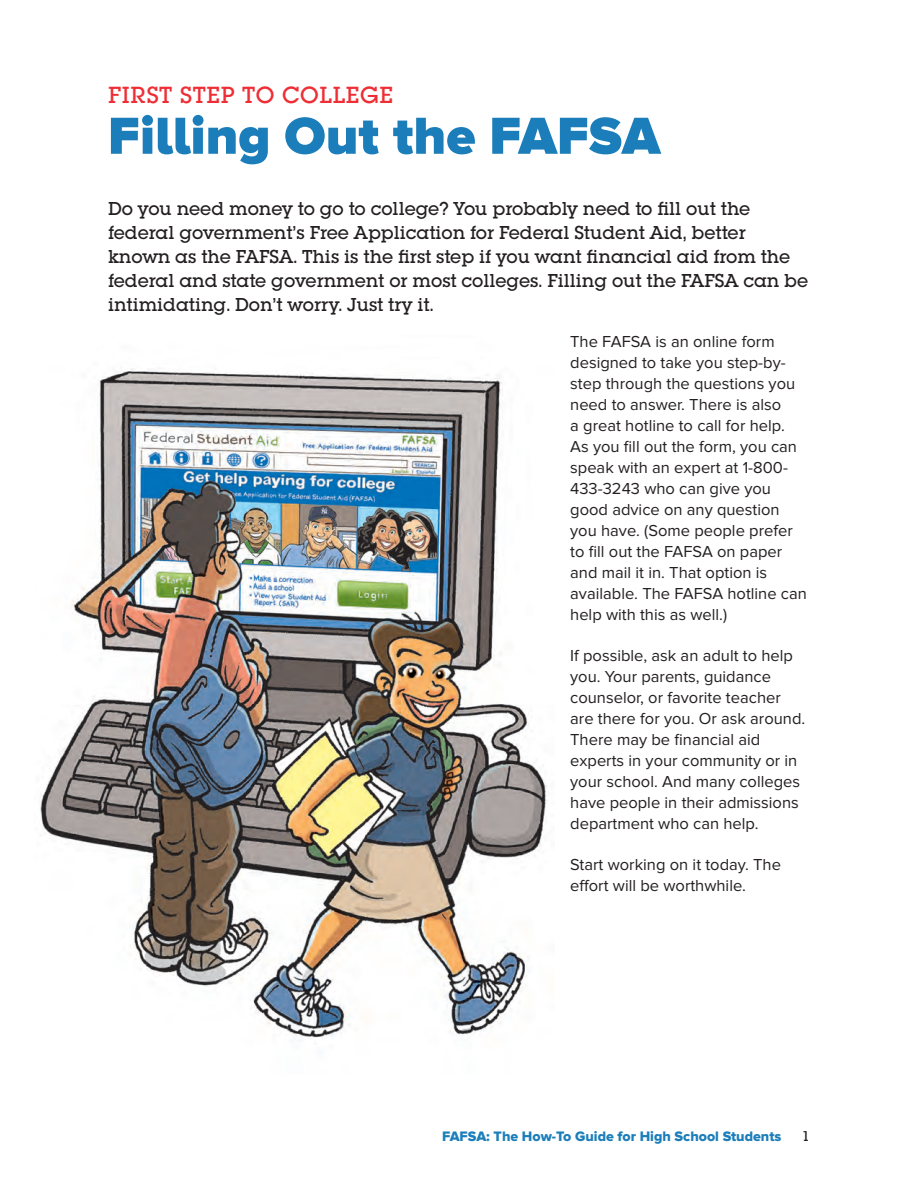
<style>
.page{position:relative;width:918px;height:1188px;background:#fff}
.page>*{position:absolute;margin:0;border:0;box-sizing:border-box;transform-origin:0 0}
.head_1{font:900 54px "Proxima Nova A";color:#1b7eba}
.head_1-2{font:500 24.3px "Lubalin Graph EF";letter-spacing:.03em;color:#ee2d34}
.Intro{font:500 19.5px/24px "Lubalin Graph EF";color:#231f20}
.body_1{font:16.5px/21px "Proxima Nova";color:#231f20}
.t1{font:500 14.85px "Lubalin Graph EF";color:#231f20}
.t2{font:14.25px "Proxima Nova Extrabld";color:#1b7eba}
</style>
<div class="page">
<img style="left:40px;top:368px;width:507px;height:673px">
<p class="head_1-2" style="left:108px;top:80px;width:287px">FIRST STEP TO COLLEGE</p>
<p class="head_1" style="left:108px;top:104px;width:554px">Filling Out the FAFSA</p>
<p class="Intro" style="left:108px;top:196px;width:702px">Do you need money to go to college? You probably need to fill out the federal government’s Free Application for Federal Student Aid, better known as the FAFSA. This is the first step if you want financial aid from the federal and state government or most colleges. Filling out the FAFSA can be intimidating. Don’t worry. Just try it.</p>
<p class="body_1" style="left:570px;top:331px;width:238px">The FAFSA is an online form designed to take you step-by&shy;step through the questions you need to answer. There is also<br>a great hotline to call for help.<br>As you fill out the form, you can speak with an expert at 1-800-<br>433-3243 who can give you good advice on any question you have. (Some people prefer to fill out the FAFSA on paper and mail it in. That option is available. The FAFSA hotline can help with this as well.)</p>
<p class="body_1" style="left:570px;top:645px;width:237px">If possible, ask an adult to help you. Your parents, guidance counselor, or favorite teacher are there for you. Or ask around.<br>There may be financial aid experts in your community or in your school. And many colleges have people in their admissions department who can help.</p>
<p class="body_1" style="left:570px;top:855px;width:212px">Start working on it today. The effort will be worthwhile.</p>
<p class="t2" style="left:442px;top:1128px;width:341px">FAFSA: The How-To Guide for High School Students</p>
<p class="t1" style="left:802px;top:1127px;width:10px">1</p>
</div>
